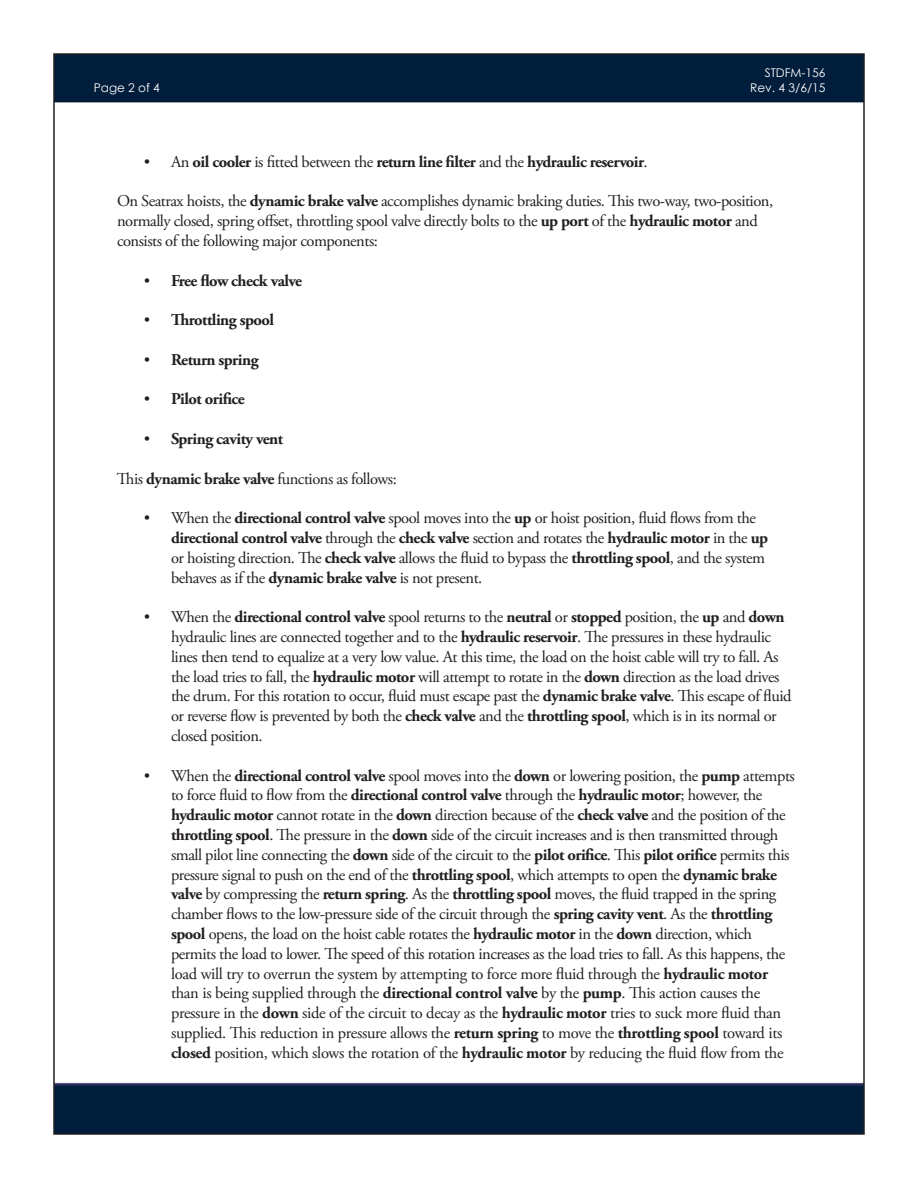
<style>
.page{position:relative;width:918px;height:1188px;background:#fff}
.page>*{position:absolute;margin:0;border:0;box-sizing:border-box;transform-origin:0 0}
.t1{font:16.5px/19.8px "Adobe Garamond Pro";letter-spacing:-.03em;color:#231f20}
.t2{font:700 16.5px "Adobe Garamond Pro";letter-spacing:-.03em;color:#231f20}
.t3{font:12px/14.4px "Century Gothic";color:#fff;text-align:right}
.s1{font-family:"Myriad Pro";font-weight:400;font-size:21px}
.s2{font-weight:400}
.s3{font-weight:700}
.s4{font-family:"Myriad Pro";font-size:21px}
</style>
<div class="page">
<img style="left:56px;top:56px;width:806px;height:1076px">
<p class="t3" style="left:94px;top:81px;width:68px">Page 2 of 4</p>
<p class="t3" style="left:750px;top:65px;width:77px">STDFM-156<br>Rev. 4 3/6/15</p>
<p class="t2" style="left:144px;top:152px;width:505px"><span class="s1">•</span> <span class="s2">An</span> oil cooler <span class="s2">is fitted between the</span> return line filter <span class="s2">and the</span> hydraulic reservoir<span class="s2">.</span></p>
<p class="t1" style="left:117px;top:192px;width:658px">On Seatrax hoists, the <span class="s3">dynamic brake valve</span> accomplishes dynamic braking duties. This two-way, two-position, normally closed, spring offset, throttling spool valve directly bolts to the <span class="s3">up port</span> of the <span class="s3">hydraulic motor</span> and consists of the following major components:</p>
<p class="t2" style="left:144px;top:271px;width:160px"><span class="s1">•</span> Free flow check valve</p>
<p class="t2" style="left:144px;top:310px;width:132px"><span class="s1">•</span> Throttling spool</p>
<p class="t2" style="left:144px;top:350px;width:116px"><span class="s1">•</span> Return spring</p>
<p class="t2" style="left:144px;top:390px;width:102px"><span class="s1">•</span> Pilot orifice</p>
<p class="t2" style="left:144px;top:429px;width:141px"><span class="s1">•</span> Spring cavity vent</p>
<p class="t1" style="left:117px;top:469px;width:281px">This <span class="s3">dynamic brake valve</span> functions as follows:</p>
<p class="t1" style="left:171px;top:509px;width:599px;text-indent:-27px"><span class="s4">•</span> When the <span class="s3">directional control valve</span> spool moves into the <span class="s3">up</span> or hoist position, fluid flows from the <span class="s3">directional control valve</span> through the <span class="s3">check valve</span> section and rotates the <span class="s3">hydraulic motor</span> in the <span class="s3">up </span>or hoisting direction. The <span class="s3">check valve</span> allows the fluid to bypass the <span class="s3">throttling spool</span>, and the system behaves as if the <span class="s3">dynamic brake valve</span> is not present.</p>
<p class="t1" style="left:171px;top:608px;width:622px;text-indent:-27px"><span class="s4">•</span> When the <span class="s3">directional control valve</span> spool returns to the <span class="s3">neutral</span> or <span class="s3">stopped</span> position, the <span class="s3">up</span> and <span class="s3">down </span>hydraulic lines are connected together and to the <span class="s3">hydraulic reservoir</span>. The pressures in these hydraulic lines then tend to equalize at a very low value. At this time, the load on the hoist cable will try to fall. As the load tries to fall, the <span class="s3">hydraulic motor</span> will attempt to rotate in the <span class="s3">down</span> direction as the load drives the drum. For this rotation to occur, fluid must escape past the <span class="s3">dynamic brake valve</span>. This escape of fluid or reverse flow is prevented by both the <span class="s3">check valve</span> and the <span class="s3">throttling spool</span>, which is in its normal or closed position.</p>
<p class="t1" style="left:171px;top:766px;width:625px;text-indent:-27px"><span class="s4">•</span> When the <span class="s3">directional control valve</span> spool moves into the <span class="s3">down</span> or lowering position, the <span class="s3">pump</span> attempts to force fluid to flow from the <span class="s3">directional control valve</span> through the <span class="s3">hydraulic motor</span>; however, the <span class="s3">hydraulic motor</span> cannot rotate in the <span class="s3">down</span> direction because of the <span class="s3">check valve</span> and the position of the <span class="s3">throttling spool</span>. The pressure in the <span class="s3">down</span> side of the circuit increases and is then transmitted through small pilot line connecting the <span class="s3">down</span> side of the circuit to the <span class="s3">pilot orifice</span>. This <span class="s3">pilot orifice</span> permits this pressure signal to push on the end of the <span class="s3">throttling spool</span>, which attempts to open the <span class="s3">dynamic brake valve</span> by compressing the <span class="s3">return spring</span>. As the <span class="s3">throttling spool</span> moves, the fluid trapped in the spring chamber flows to the low-pressure side of the circuit through the <span class="s3">spring cavity vent</span>. As the <span class="s3">throttling spool</span> opens, the load on the hoist cable rotates the <span class="s3">hydraulic motor</span> in the <span class="s3">down</span> direction, which permits the load to lower. The speed of this rotation increases as the load tries to fall. As this happens, the load will try to overrun the system by attempting to force more fluid through the <span class="s3">hydraulic motor </span>than is being supplied through the <span class="s3">directional control valve</span> by the <span class="s3">pump</span>. This action causes the pressure in the <span class="s3">down</span> side of the circuit to decay as the <span class="s3">hydraulic motor</span> tries to suck more fluid than supplied. This reduction in pressure allows the <span class="s3">return spring</span> to move the <span class="s3">throttling spool</span> toward its <span class="s3">closed</span> position, which slows the rotation of the <span class="s3">hydraulic motor</span> by reducing the fluid flow from the</p>
</div>
